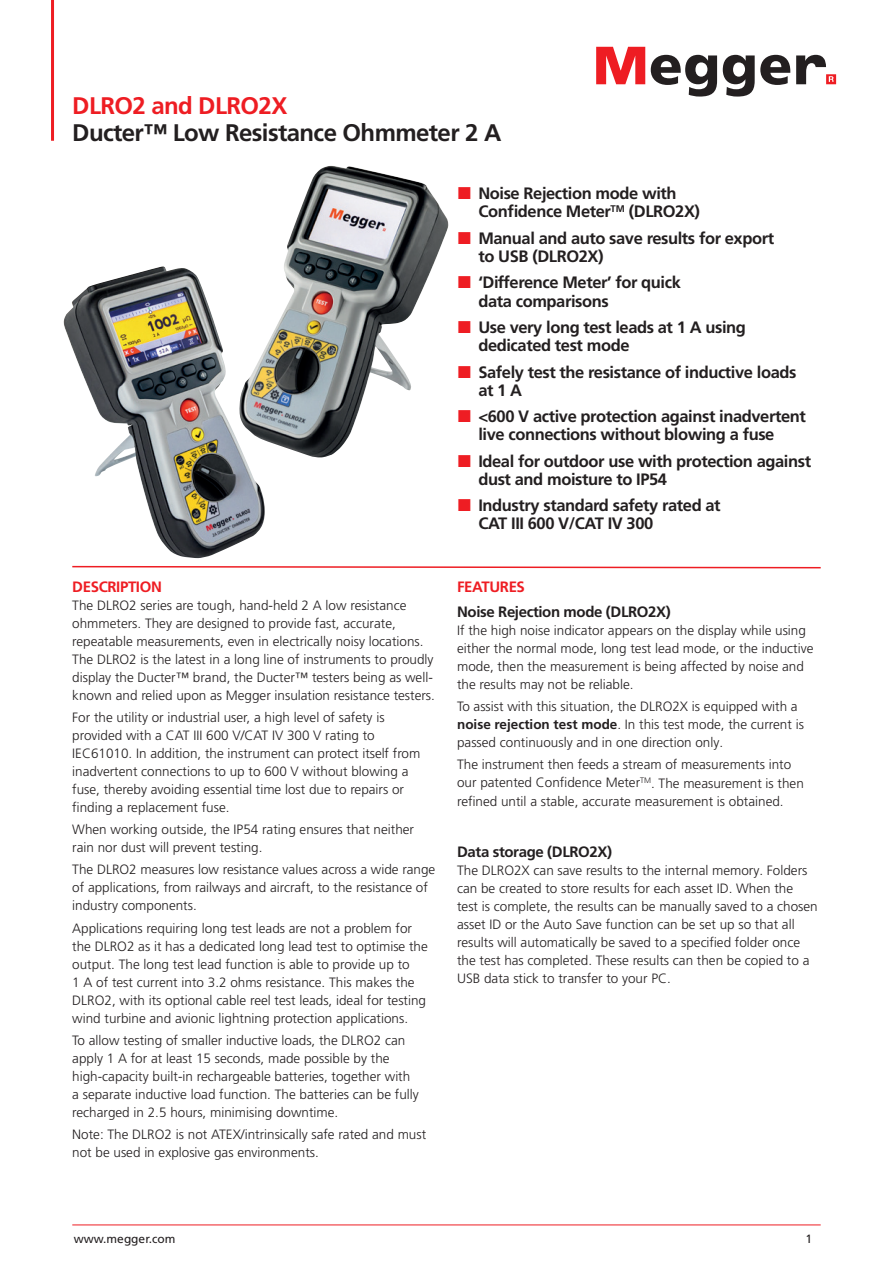
<style>
.page{position:relative;width:893px;height:1263px;background:#fff}
.page>*{position:absolute;margin:0;border:0;box-sizing:border-box;transform-origin:0 0}
.t1{font:700 24px "Frutiger LT Pro";letter-spacing:-.025em;color:#231f20}
.t2{font:700 24px "Frutiger LT Pro";letter-spacing:-.025em;color:#ee1d23}
.t3{font:700 16.5px/18px "Frutiger LT Pro";letter-spacing:-.025em;color:#231f20}
.t4{font:700 15px "Frutiger LT Pro";letter-spacing:-.025em;color:#231f20}
.t5{font:700 15px "Frutiger LT Pro";letter-spacing:-.025em;color:#ee1d23}
.t6{font:300 13.5px/18px "Frutiger LT Pro";color:#231f20}
.t7{font:12px "Frutiger LT Pro";color:#231f20}
.s1{font-weight:700}
</style>
<div class="page">
<hr style="left:72px;top:1225px;width:749px;height:1px;background:#ee1d23">
<hr style="left:51px;top:0;width:3px;height:141px;background:#ee1d23">
<svg style="left:596px;top:47px;width:49px;height:37px"></svg>
<svg style="left:651px;top:55px;width:66px;height:42px"></svg>
<svg style="left:723px;top:55px;width:67px;height:42px"></svg>
<svg style="left:796px;top:55px;width:40px;height:29px"></svg>
<svg style="left:72px;top:565px;width:749px;height:4px"></svg>
<img style="left:265px;top:166px;width:183px;height:292px">
<img style="left:63px;top:266px;width:202px;height:292px">
<h1 class="t2" style="left:72px;top:91px;width:217px">DLRO2 and DLRO2X</h1>
<h1 class="t1" style="left:72px;top:118px;width:431px">Ducter™ Low Resistance Ohmmeter 2 A</h1>
<p class="t5" style="left:72px;top:577px;width:91px">DESCRIPTION</p>
<p class="t6" style="left:72px;top:596px;width:364px">The DLRO2 series are tough, hand-held 2 A low resistance ohmmeters. They are designed to provide fast, accurate, repeatable measurements, even in electrically noisy locations.<br>The DLRO2 is the latest in a long line of instruments to proudly display the Ducter™ brand, the Ducter™ testers being as well&shy;known and relied upon as Megger insulation resistance testers.</p>
<p class="t6" style="left:72px;top:708px;width:350px">For the utility or industrial user, a high level of safety is provided with a CAT III 600 V/CAT IV 300 V rating to IEC61010. In addition, the instrument can protect itself from inadvertent connections to up to 600 V without blowing a fuse, thereby avoiding essential time lost due to repairs or finding a replacement fuse.</p>
<p class="t6" style="left:72px;top:821px;width:343px">When working outside, the IP54 rating ensures that neither rain nor dust will prevent testing.</p>
<p class="t6" style="left:72px;top:861px;width:365px">The DLRO2 measures low resistance values across a wide range of applications, from railways and aircraft, to the resistance of industry components.</p>
<p class="t6" style="left:72px;top:919px;width:357px">Applications requiring long test leads are not a problem for the DLRO2 as it has a dedicated long lead test to optimise the output. The long test lead function is able to provide up to<br>1 A of test current into 3.2 ohms resistance. This makes the DLRO2, with its optional cable reel test leads, ideal for testing wind turbine and avionic lightning protection applications.</p>
<p class="t6" style="left:72px;top:1031px;width:348px">To allow testing of smaller inductive loads, the DLRO2 can apply 1 A for at least 15 seconds, made possible by the high-capacity built-in rechargeable batteries, together with a separate inductive load function. The batteries can be fully recharged in 2.5 hours, minimising downtime.</p>
<p class="t6" style="left:72px;top:1125px;width:355px">Note: The DLRO2 is not ATEX/intrinsically safe rated and must not be used in explosive gas environments.</p>
<p class="t3" style="left:478px;top:185px;width:223px">Noise Rejection mode with<br>Confidence Meter<sup>TM</sup> (DLRO2X)</p>
<p class="t3" style="left:478px;top:229px;width:297px">Manual and auto save results for export to USB (DLRO2X)</p>
<p class="t3" style="left:478px;top:274px;width:204px">‘Difference Meter’ for quick data comparisons</p>
<p class="t3" style="left:478px;top:318px;width:269px">Use very long test leads at 1 A using dedicated test mode</p>
<p class="t3" style="left:478px;top:363px;width:320px">Safely test the resistance of inductive loads at 1 A</p>
<p class="t3" style="left:478px;top:407px;width:329px">&lt;600 V active protection against inadvertent live connections without blowing a fuse</p>
<p class="t3" style="left:478px;top:452px;width:334px">Ideal for outdoor use with protection against dust and moisture to IP54</p>
<p class="t3" style="left:478px;top:496px;width:244px">Industry standard safety rated at<br>CAT III 600 V/CAT IV 300</p>
<p class="t5" style="left:457px;top:577px;width:69px">FEATURES</p>
<p class="t4" style="left:457px;top:603px;width:215px">Noise Rejection mode (DLRO2X)</p>
<p class="t6" style="left:457px;top:621px;width:358px">If the high noise indicator appears on the display while using either the normal mode, long test lead mode, or the inductive mode, then the measurement is being affected by noise and the results may not be reliable.</p>
<p class="t6" style="left:457px;top:698px;width:348px">To assist with this situation, the DLRO2X is equipped with a <span class="s1">noise rejection test mode</span>. In this test mode, the current is passed continuously and in one direction only.</p>
<p class="t6" style="left:457px;top:756px;width:348px">The instrument then feeds a stream of measurements into our patented Confidence Meter<sup>TM</sup>. The measurement is then refined until a stable, accurate measurement is obtained.</p>
<p class="t4" style="left:457px;top:843px;width:157px">Data storage (DLRO2X)</p>
<p class="t6" style="left:457px;top:862px;width:362px">The DLRO2X can save results to the internal memory. Folders can be created to store results for each asset ID. When the<br>test is complete, the results can be manually saved to a chosen asset ID or the Auto Save function can be set up so that all results will automatically be saved to a specified folder once the test has completed. These results can then be copied to a USB data stick to transfer to your PC.</p>
<p class="t7" style="left:74px;top:1231px;width:103px">www.megger.com</p>
<p class="t7" style="left:805px;top:1231px;width:8px">1</p>
</div>
